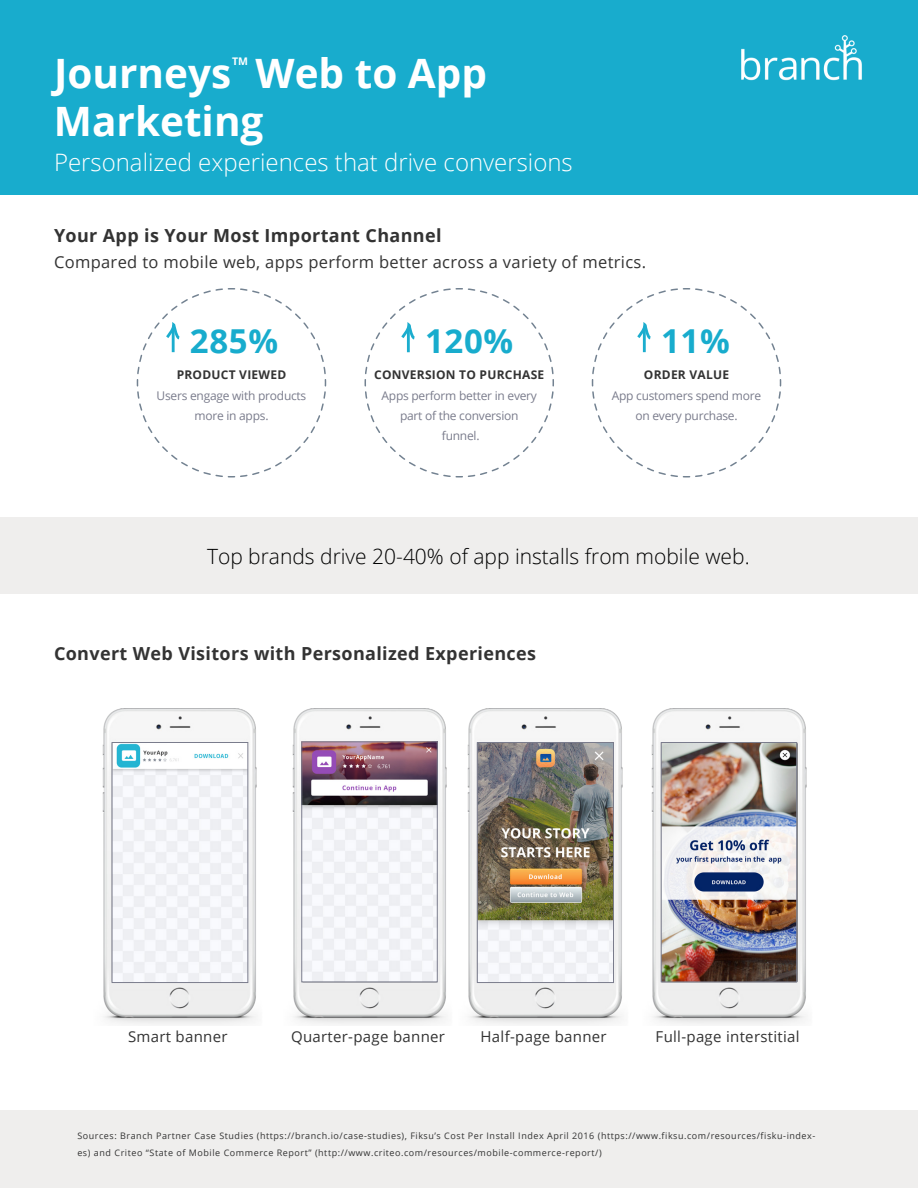
<style>
.page{position:relative;width:918px;height:1188px;background:#fff}
.page>*{position:absolute;margin:0;border:0;box-sizing:border-box;transform-origin:0 0}
.t1{font:700 40.5px/48.6px "Open Sans";color:#fff}
.t2{font:700 33px "Open Sans";letter-spacing:.02em;color:#18accd}
.t3{font:300 24px "Open Sans";color:#fff}
.t4{font:300 21px "Open Sans";color:#000}
.t5{font:700 18px "Open Sans";letter-spacing:.02em;color:#333}
.t6{font:16.5px "Open Sans";letter-spacing:.02em;color:#333}
.t7{font:15px "Open Sans";letter-spacing:.02em;color:#333}
.t8{font:12px/19.8px "Open Sans";letter-spacing:-.02em;color:#7a7c8c;text-align:center}
.t9{font:700 12px "Open Sans";letter-spacing:.02em;color:#333}
.t10{font:700 10.5px "Open Sans";color:#fff}
.t11{font:9px/16.8px "Open Sans";letter-spacing:.06em;color:#333}
</style>
<div class="page">
<div style="left:0;top:518px;width:918px;height:76px;background:#efeeed"></div>
<div style="left:0;top:0;width:918px;height:194px;background:#18accd"></div>
<div style="left:0;top:1110px;width:918px;height:78px;background:#efeeed"></div>
<img style="left:741px;top:35px;width:121px;height:46px">
<svg style="left:136px;top:288px;width:191px;height:190px"></svg>
<svg style="left:364px;top:288px;width:190px;height:190px"></svg>
<svg style="left:591px;top:288px;width:191px;height:190px"></svg>
<img style="left:292px;top:708px;width:155px;height:317px">
<img style="left:304px;top:744px;width:131px;height:236px">
<div style="left:302px;top:742px;width:135px;height:240px;border:1px solid #7a7c8c"></div>
<img style="left:651px;top:708px;width:156px;height:317px">
<img style="left:663px;top:744px;width:132px;height:236px">
<div style="left:661px;top:742px;width:136px;height:240px;border:1px solid #7a7c8c"></div>
<img style="left:467px;top:708px;width:156px;height:317px">
<img style="left:479px;top:744px;width:133px;height:237px">
<div style="left:477px;top:742px;width:137px;height:241px;border:1px solid #7a7c8c"></div>
<img style="left:102px;top:708px;width:155px;height:317px">
<img style="left:114px;top:744px;width:132px;height:237px">
<div style="left:112px;top:742px;width:136px;height:241px;border:1px solid #7a7c8c"></div>
<h1 class="t1" style="left:54px;top:48px;width:435px;text-indent:202px">Web to App<br>Marketing</h1>
<p class="t10" style="left:232px;top:54px;width:17px">TM</p>
<h1 class="t1" style="left:54px;top:48px;width:179px">Journeys</h1>
<h3 class="t3" style="left:54px;top:146px;width:520px">Personalized experiences that drive conversions</h3>
<h3 class="t5" style="left:54px;top:223px;width:389px">Your App is Your Most Important Channel</h3>
<h3 class="t6" style="left:54px;top:250px;width:594px">Compared to mobile web, apps perform better across a variety of metrics.</h3>
<h2 class="t2" style="left:190px;top:318px;width:90px">285%</h2>
<h2 class="t2" style="left:425px;top:318px;width:90px">120%</h2>
<h2 class="t2" style="left:661px;top:318px;width:70px">11%</h2>
<h3 class="t9" style="left:177px;top:366px;width:111px">PRODUCT VIEWED</h3>
<h3 class="t8" style="left:157px;top:386px;width:151px">Users engage with products more in apps.</h3>
<h3 class="t9" style="left:374px;top:367px;width:172px">CONVERSION TO PURCHASE</h3>
<h3 class="t8" style="left:382px;top:386px;width:157px">Apps perform better in every part of the conversion funnel.</h3>
<h3 class="t9" style="left:644px;top:366px;width:87px">ORDER VALUE</h3>
<h3 class="t8" style="left:612px;top:386px;width:151px">App customers spend more on every purchase.</h3>
<h3 class="t4" style="left:207px;top:542px;width:544px">Top brands drive 20-40% of app installs from mobile web.</h3>
<h3 class="t5" style="left:54px;top:641px;width:484px">Convert Web Visitors with Personalized Experiences</h3>
<h3 class="t7" style="left:128px;top:1027px;width:101px">Smart banner</h3>
<h3 class="t7" style="left:291px;top:1027px;width:155px">Quarter-page banner</h3>
<h3 class="t7" style="left:481px;top:1027px;width:128px">Half-page banner</h3>
<h3 class="t7" style="left:656px;top:1027px;width:146px">Full-page interstitial</h3>
<p class="t11" style="left:77px;top:1127px;width:739px">Sources: Branch Partner Case Studies (https://branch.io/case-studies), Fiksu’s Cost Per Install Index April 2016 (https://www.fiksu.com/resources/fisku-index&shy;es) and Criteo “State of Mobile Commerce Report” (http://www.criteo.com/resources/mobile-commerce-report/)</p>
</div>
